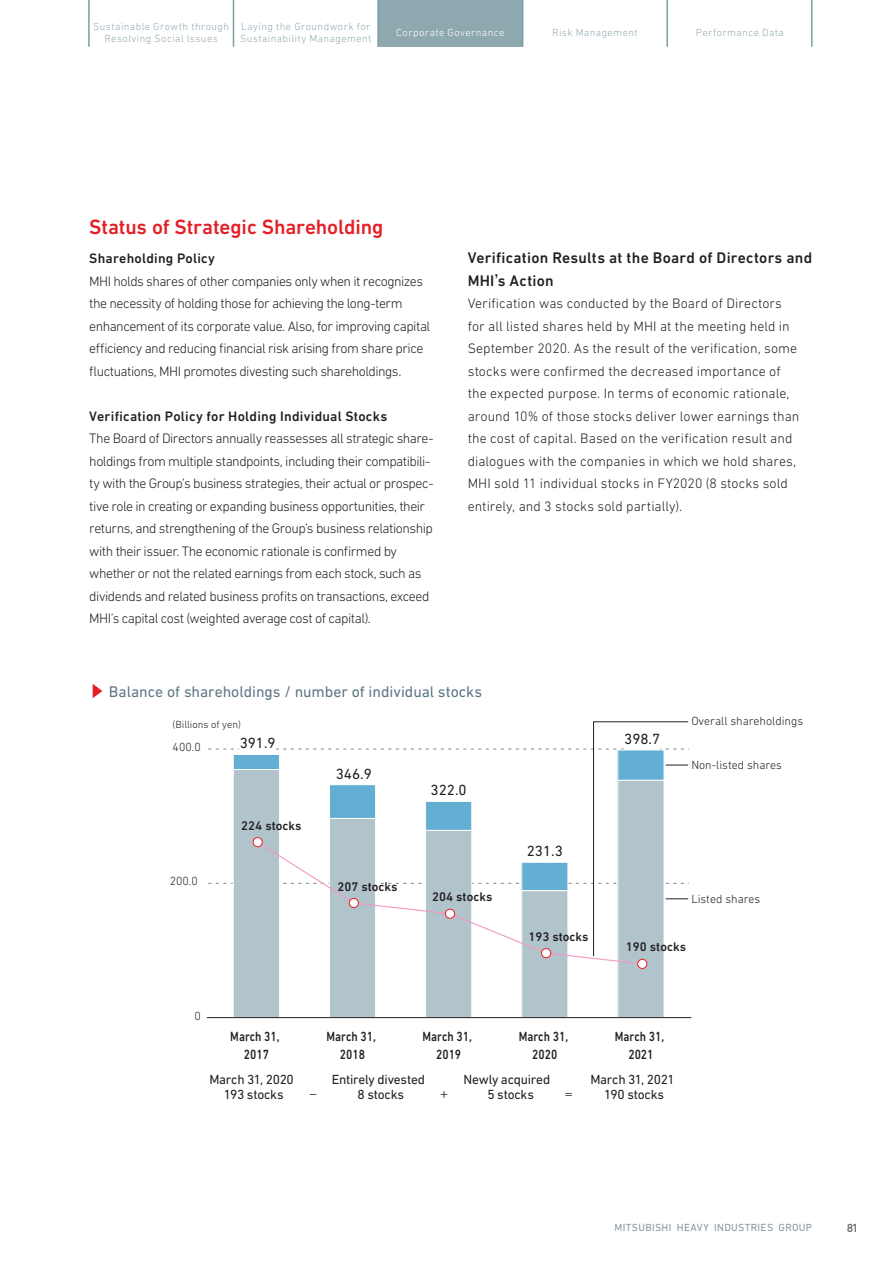
<style>
.page{position:relative;width:893px;height:1263px;background:#fff}
.page>*{position:absolute;margin:0;border:0;box-sizing:border-box;transform-origin:0 0}
.t1{font:500 21px "DIN Next LT Pro";letter-spacing:-.005em;color:#e41f25}
.t2{font:15.75px "DIN Next LT Pro";letter-spacing:-.005em;color:#5b7885}
.t3{font:500 15.6px/22.5px "DIN Next LT Pro";letter-spacing:.015em;color:#231f20}
.t4{font:15px "DIN Next LT Pro";color:#231f20}
.t5{font:300 13.95px/22.5px "DIN Next LT Pro";letter-spacing:-.03em;color:#231f20}
.t6{font:300 13.95px/22.5px "DIN Next LT Pro";letter-spacing:.005em;color:#231f20}
.t7{font:500 13.95px "DIN Next LT Pro";letter-spacing:.015em;color:#231f20}
.t8{font:13.5px "DIN Next LT Pro";letter-spacing:-.02em;color:#231f20}
.t9{font:500 13.5px/18px "DIN Next LT Pro";color:#231f20;text-align:center;scale:.85 1}
.t10{font:500 12.75px "DIN Next LT Pro";color:#231f20}
.t11{font:300 12px "DIN Next LT Pro";color:#231f20}
.t12{font:500 12px "DIN Next LT Pro";color:#6c6d70}
.t13{font:300 10.5px/12px "DIN Next LT Pro";letter-spacing:.04em;color:#95acb4;text-align:center}
.t14{font:10.5px "DIN Next LT Pro";letter-spacing:.03em;color:#8796a0}
.t15{font:300 10.5px "DIN Next LT Pro";letter-spacing:.04em;color:#fff}
.t16{font:300 10.5px "DIN Next LT Pro";color:#231f20}
.s1{font-family:"Hiragino UD Sans F Std W5";font-weight:400;font-size:13.95px}
.s2{font-family:"UD Shin Go NT Pro";font-weight:500;color:#e41f25}
.s3{font-family:"Hiragino UD Sans F Std W4";font-size:12px}
</style>
<div class="page">
<div style="left:378px;top:0;width:145px;height:47px;background:#8ea8b0"></div>
<div style="left:233px;top:769px;width:46px;height:248px;background:#b1c3cb"></div>
<div style="left:233px;top:769px;width:47px;height:249px;border:1px solid #fff"></div>
<div style="left:329px;top:818px;width:47px;height:199px;background:#b1c3cb"></div>
<div style="left:329px;top:818px;width:47px;height:200px;border:1px solid #fff"></div>
<div style="left:426px;top:830px;width:46px;height:187px;background:#b1c3cb"></div>
<div style="left:425px;top:830px;width:47px;height:188px;border:1px solid #fff"></div>
<div style="left:522px;top:891px;width:46px;height:126px;background:#b1c3cb"></div>
<div style="left:521px;top:890px;width:47px;height:128px;border:1px solid #fff"></div>
<div style="left:618px;top:780px;width:46px;height:237px;background:#b1c3cb"></div>
<div style="left:617px;top:780px;width:47px;height:238px;border:1px solid #fff"></div>
<div style="left:638px;top:959px;width:9px;height:9px;background:#fff;border-radius:50%"></div>
<div style="left:637px;top:959px;width:10px;height:10px;border:1px solid #ee1d23;border-radius:50%"></div>
<hr style="left:207px;top:1017px;width:484px;height:1px;background:#231f20">
<svg style="left:208px;top:721px;width:481px;height:244px"></svg>
<hr style="left:88px;top:0;width:2px;height:47px;background:#7e9ca5">
<hr style="left:233px;top:0;width:1px;height:47px;background:#7e9ca5">
<hr style="left:377px;top:0;width:2px;height:47px;background:#7e9ca5">
<hr style="left:522px;top:0;width:1px;height:47px;background:#7e9ca5">
<hr style="left:666px;top:0;width:2px;height:47px;background:#7e9ca5">
<hr style="left:811px;top:0;width:2px;height:47px;background:#7e9ca5">
<p class="t13" style="left:93px;top:21px;width:137px">Sustainable Growth through<br>Resolving Social Issues</p>
<p class="t13" style="left:240px;top:21px;width:133px;text-align:left">Laying the Groundwork for<br>Sustainability Management</p>
<p class="t15" style="left:396px;top:27px;width:110px">Corporate Governance</p>
<p class="t13" style="left:552px;top:27px;width:87px">Risk Management</p>
<p class="t13" style="left:696px;top:27px;width:90px">Performance Data</p>
<h1 class="t1" style="left:89px;top:214px;width:296px">Status of Strategic Shareholding</h1>
<p class="t7" style="left:89px;top:250px;width:127px">Shareholding Policy</p>
<p class="t5" style="left:89px;top:270px;width:342px">MHI holds shares of other companies only when it recognizes the necessity of holding those for achieving the long-term enhancement of its corporate value. Also, for improving capital efficiency and reducing financial risk arising from share price fluctuations, MHI promotes divesting such shareholdings.</p>
<p class="t7" style="left:89px;top:408px;width:299px">Verification Policy for Holding Individual Stocks</p>
<p class="t5" style="left:89px;top:427px;width:346px">The Board of Directors annually reassesses all strategic share&shy;holdings from multiple standpoints, including their compatibili&shy;ty with the Group’s business strategies, their actual or prospec&shy;tive role in creating or expanding business opportunities, their returns, and strengthening of the Group’s business relationship with their issuer. The economic rationale is confirmed by whether or not the related earnings from each stock, such as dividends and related business profits on transactions, exceed MHI’s capital cost (weighted average cost of capital).</p>
<p class="t3" style="left:468px;top:247px;width:346px">Verification Results at the Board of Directors and<br>MHI<span class="s1">ʼ</span>s Action</p>
<p class="t6" style="left:468px;top:292px;width:333px">Verification was conducted by the Board of Directors for all listed shares held by MHI at the meeting held in September 2020. As the result of the verification, some stocks were confirmed the decreased importance of the expected purpose. In terms of economic rationale, around 10% of those stocks deliver lower earnings than the cost of capital. Based on the verification result and dialogues with the companies in which we hold shares, MHI sold 11 individual stocks in FY2020 (8 stocks sold entirely, and 3 stocks sold partially).</p>
<p class="t2" style="left:89px;top:682px;width:394px"><span class="s2">▶</span> Balance of shareholdings / number of individual stocks</p>
<p class="t16" style="left:173px;top:719px;width:70px">(Billions of yen)</p>
<p class="t11" style="left:173px;top:740px;width:30px">400.0</p>
<p class="t11" style="left:170px;top:874px;width:30px">200.0</p>
<p class="t4" style="left:240px;top:735px;width:38px">391.9</p>
<p class="t10" style="left:241px;top:818px;width:62px">224 stocks</p>
<p class="t4" style="left:336px;top:765px;width:38px">346.9</p>
<p class="t10" style="left:337px;top:879px;width:62px">207 stocks</p>
<p class="t4" style="left:431px;top:781px;width:38px">322.0</p>
<p class="t10" style="left:432px;top:889px;width:62px">204 stocks</p>
<p class="t4" style="left:527px;top:842px;width:38px">231.3</p>
<p class="t10" style="left:528px;top:929px;width:62px">193 stocks</p>
<p class="t11" style="left:194px;top:1008px;width:8px">0</p>
<p class="t9" style="left:230px;top:1027px;width:60px">March 31,<br>2017</p>
<p class="t9" style="left:326px;top:1027px;width:60px">March 31,<br>2018</p>
<p class="t9" style="left:423px;top:1027px;width:60px">March 31,<br>2019</p>
<p class="t9" style="left:519px;top:1027px;width:60px">March 31,<br>2020</p>
<p class="t4" style="left:624px;top:730px;width:38px">398.7</p>
<p class="t11" style="left:691px;top:714px;width:113px">Overall shareholdings</p>
<p class="t11" style="left:691px;top:758px;width:92px">Non-listed shares</p>
<p class="t11" style="left:691px;top:892px;width:71px">Listed shares</p>
<p class="t10" style="left:626px;top:940px;width:62px">190 stocks</p>
<p class="t9" style="left:615px;top:1027px;width:60px">March 31,<br>2021</p>
<p class="t8" style="left:209px;top:1072px;width:217px">March 31, 2020<span class="s3">　　　</span> Entirely divested</p>
<p class="t8" style="left:464px;top:1072px;width:88px">Newly acquired</p>
<p class="t8" style="left:590px;top:1072px;width:86px">March 31, 2021</p>
<p class="t8" style="left:224px;top:1087px;width:182px">193 stocks<span class="s3">　　 - 　　</span> 8 stocks</p>
<p class="t8" style="left:438px;top:1087px;width:97px"><span class="s3">＋　　</span> 5 stocks</p>
<p class="t8" style="left:551px;top:1087px;width:115px"><span class="s3">　＝　　</span> 190 stocks</p>
<p class="t14" style="left:615px;top:1221px;width:199px">MITSUBISHI HEAVY INDUSTRIES GROUP</p>
<p class="t12" style="left:847px;top:1221px;width:13px">81</p>
</div>
